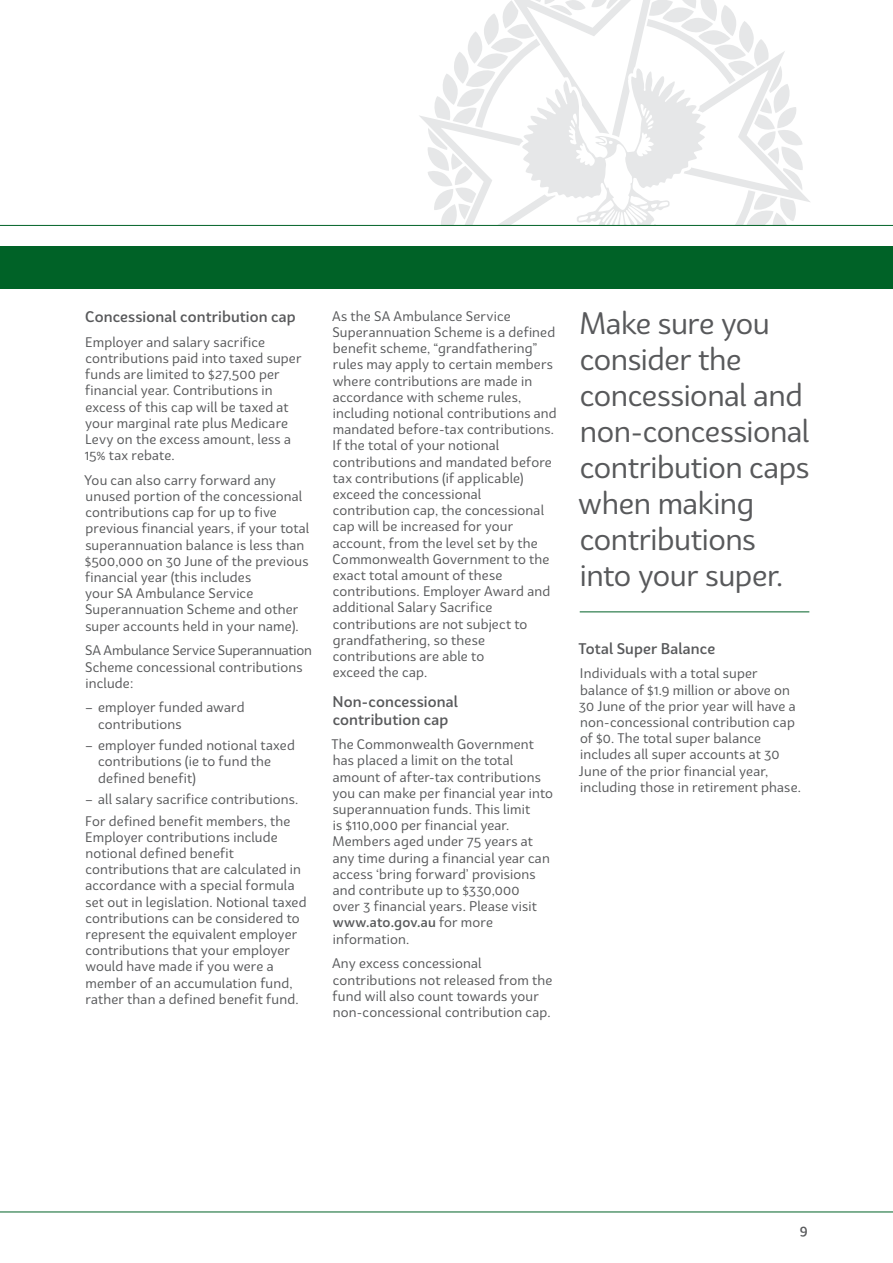
<style>
.page{position:relative;width:893px;height:1263px;background:#fff}
.page>*{position:absolute;margin:0;border:0;box-sizing:border-box;transform-origin:0 0}
.large_text_w_rules{font:30px/36px "Bw Surco";letter-spacing:-.015em;color:#58595b}
.Subheading_MEDIUM{font:500 15px/17.2px "Bw Surco";letter-spacing:.005em;color:#58595b}
.body{font:13.5px/16.2px "Bw Surco";letter-spacing:.01em;color:#58595b}
.t1{font:500 13.5px "Bw Surco";color:#58595b}
.s1{font-weight:500}
</style>
<div class="page">
<hr style="left:0;top:1211px;width:893px;height:1px;background:#006227">
<div style="left:0;top:247px;width:893px;height:42px;background:#006227"></div>
<svg style="left:419px;top:0;width:392px;height:225px"></svg>
<hr style="left:0;top:225px;width:893px;height:1px;background:#006227">
<hr style="left:580px;top:611px;width:229px;height:1px;background:#006227">
<p class="Subheading_MEDIUM" style="left:85px;top:307px;width:212px">Concessional contribution cap</p>
<p class="body" style="left:85px;top:333px;width:218px">Employer and salary sacrifice contributions paid into taxed super funds are limited to $27,500 per financial year. Contributions in excess of this cap will be taxed at your marginal rate plus Medicare<br>Levy on the excess amount, less a<br>15% tax rebate.</p>
<p class="body" style="left:84px;top:471px;width:227px">You can also carry forward any unused portion of the concessional contributions cap for up to five previous financial years, if your total superannuation balance is less than $500,000 on 30 June of the previous financial year (this includes<br>your SA Ambulance Service Superannuation Scheme and other super accounts held in your name).</p>
<p class="body" style="left:85px;top:642px;width:228px">SA Ambulance Service Superannuation<br>Scheme concessional contributions include:</p>
<p class="body" style="left:98px;top:699px;width:148px;text-indent:-13px">– employer funded award contributions</p>
<p class="body" style="left:98px;top:737px;width:198px;text-indent:-13px">– employer funded notional taxed contributions (ie to fund the defined benefit)</p>
<p class="body" style="left:85px;top:791px;width:215px">– all salary sacrifice contributions.</p>
<p class="body" style="left:85px;top:812px;width:223px">For defined benefit members, the Employer contributions include notional defined benefit contributions that are calculated in accordance with a special formula set out in legislation. Notional taxed contributions can be considered to represent the equivalent employer contributions that your employer would have made if you were a member of an accumulation fund, rather than a defined benefit fund.</p>
<p class="body" style="left:332px;top:307px;width:226px">As the SA Ambulance Service<br>Superannuation Scheme is a defined benefit scheme, “grandfathering” rules may apply to certain members where contributions are made in accordance with scheme rules, including notional contributions and mandated before-tax contributions.<br>If the total of your notional contributions and mandated before tax contributions (if applicable) exceed the concessional contribution cap, the concessional cap will be increased for your account, from the level set by the<br>Commonwealth Government to the exact total amount of these contributions. Employer Award and additional Salary Sacrifice contributions are not subject to grandfathering, so these contributions are able to<br>exceed the cap.</p>
<p class="Subheading_MEDIUM" style="left:333px;top:693px;width:127px">Non-concessional contribution cap</p>
<p class="body" style="left:331px;top:736px;width:223px">The Commonwealth Government has placed a limit on the total amount of after-tax contributions you can make per financial year into superannuation funds. This limit<br>is $110,000 per financial year.<br>Members aged under 75 years at any time during a financial year can access ‘bring forward’ provisions and contribute up to $330,000<br>over 3 financial years. Please visit <span class="s1">www.ato.gov.au</span> for more information.</p>
<p class="body" style="left:332px;top:955px;width:222px">Any excess concessional contributions not released from the fund will also count towards your non-concessional contribution cap.</p>
<p class="large_text_w_rules" style="left:578px;top:304px;width:233px">Make sure you consider the concessional and non-concessional contribution caps when making contributions into your super.</p>
<p class="Subheading_MEDIUM" style="left:578px;top:639px;width:138px">Total Super Balance</p>
<p class="body" style="left:579px;top:665px;width:224px">Individuals with a total super balance of $1.9 million or above on 30 June of the prior year will have a non-concessional contribution cap of $0. The total super balance includes all super accounts at 30<br>June of the prior financial year, including those in retirement phase.</p>
<p class="t1" style="left:800px;top:1221px;width:9px">9</p>
</div>
